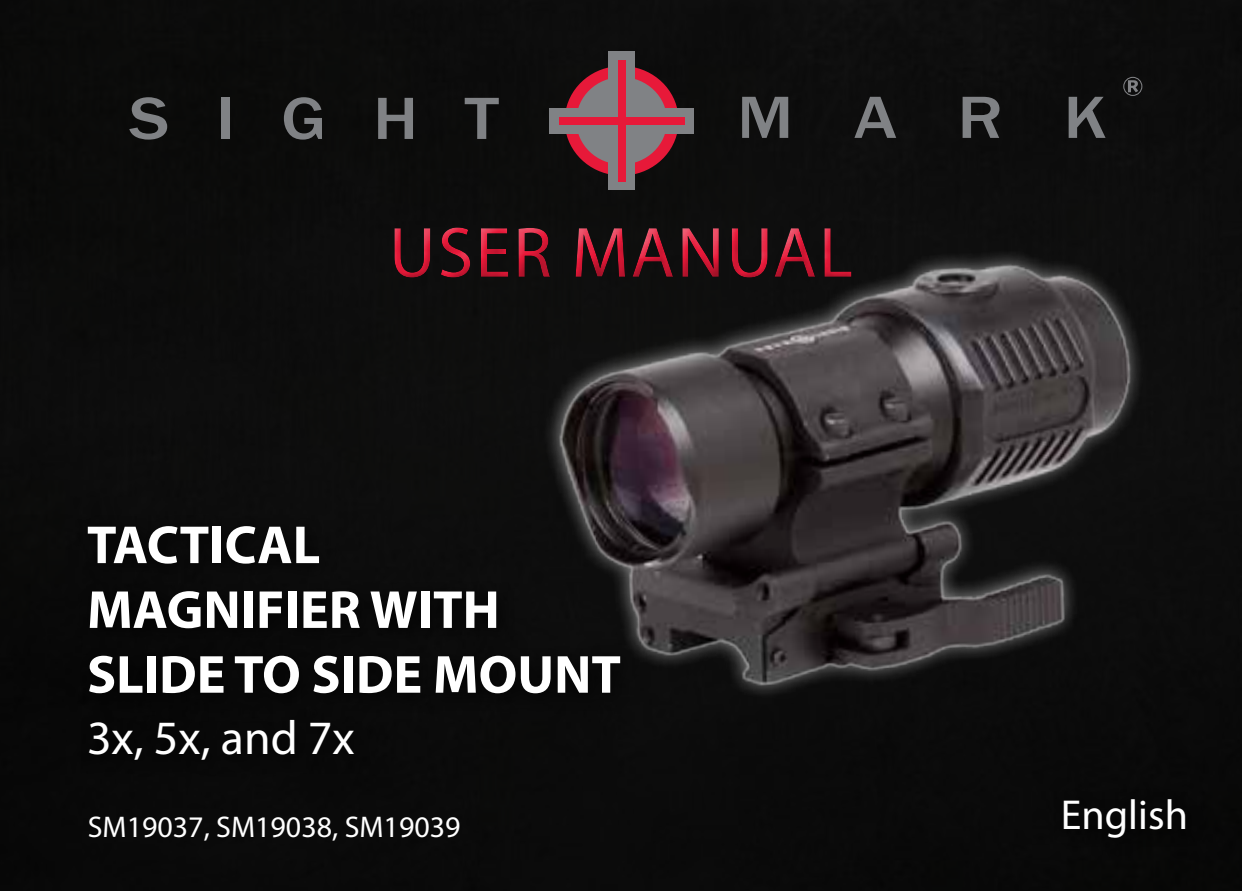
<style>
.page{position:relative;width:1242px;height:891px;background:#0b0b0b}
.page>*{position:absolute;margin:0;border:0;box-sizing:border-box;transform-origin:0 0}
.t1{font:72px "Myriad Pro";letter-spacing:.03em;color:#e71939}
.t2{font:700 54px/64.8px "Myriad Pro";color:#fff}
.t3{font:48px "Myriad Pro";color:#fff}
.t4{font:42px "Myriad Pro";color:#fff}
.t5{font:30px "Myriad Pro";color:#fff}
</style>
<div class="page">
<svg style="left:129px;top:97px;width:38px;height:43px;background:#424345"></svg>
<div style="left:221px;top:98px;width:8px;height:41px;background:#808285"></div>
<svg style="left:284px;top:97px;width:38px;height:43px;background:#454647"></svg>
<svg style="left:378px;top:98px;width:35px;height:41px"></svg>
<svg style="left:465px;top:98px;width:34px;height:41px"></svg>
<svg style="left:742px;top:97px;width:46px;height:34px;background:#565759"></svg>
<svg style="left:854px;top:97px;width:42px;height:34px"></svg>
<svg style="left:963px;top:97px;width:36px;height:34px"></svg>
<svg style="left:1069px;top:97px;width:37px;height:34px"></svg>
<svg style="left:565px;top:66px;width:44px;height:42px"></svg>
<svg style="left:635px;top:66px;width:43px;height:42px"></svg>
<div style="left:576px;top:77px;width:91px;height:87px;background:#808285;border-radius:50%"></div>
<div style="left:609px;top:51px;width:26px;height:139px;background:#808285"></div>
<div style="left:550px;top:108px;width:144px;height:25px;background:#808285"></div>
<div style="left:618px;top:60px;width:7px;height:121px;background:#e71939"></div>
<div style="left:559px;top:117px;width:126px;height:7px;background:#e71939"></div>
<div style="left:1123px;top:77px;width:19px;height:19px;border:1px solid #818285;border-radius:50%"></div>
<svg style="left:1128px;top:80px;width:10px;height:12px"></svg>
<div style="left:373px;top:206px;width:496px;height:77px;background:#0d0d0c"></div>
<div style="left:380px;top:215px;width:493px;height:84px;background:#0e0e0d"></div>
<div style="left:1053px;top:788px;width:153px;height:69px;background:#070707"></div>
<div style="left:76px;top:515px;width:563px;height:263px;background:#090909"></div>
<img style="left:504px;top:131px;width:686px;height:591px">
<h1 class="t1" style="left:389px;top:208px;width:465px">USER MANUAL</h1>
<p class="t2" style="left:87px;top:511px;width:536px">TACTICAL<br>MAGNIFIER WITH<br>SLIDE TO SIDE MOUNT</p>
<p class="t3" style="left:87px;top:708px;width:269px">3x, 5x, and 7x</p>
<p class="t5" style="left:88px;top:809px;width:374px">SM19037, SM19038, SM19039</p>
<p class="t4" style="left:1061px;top:789px;width:129px">English</p>
</div>
